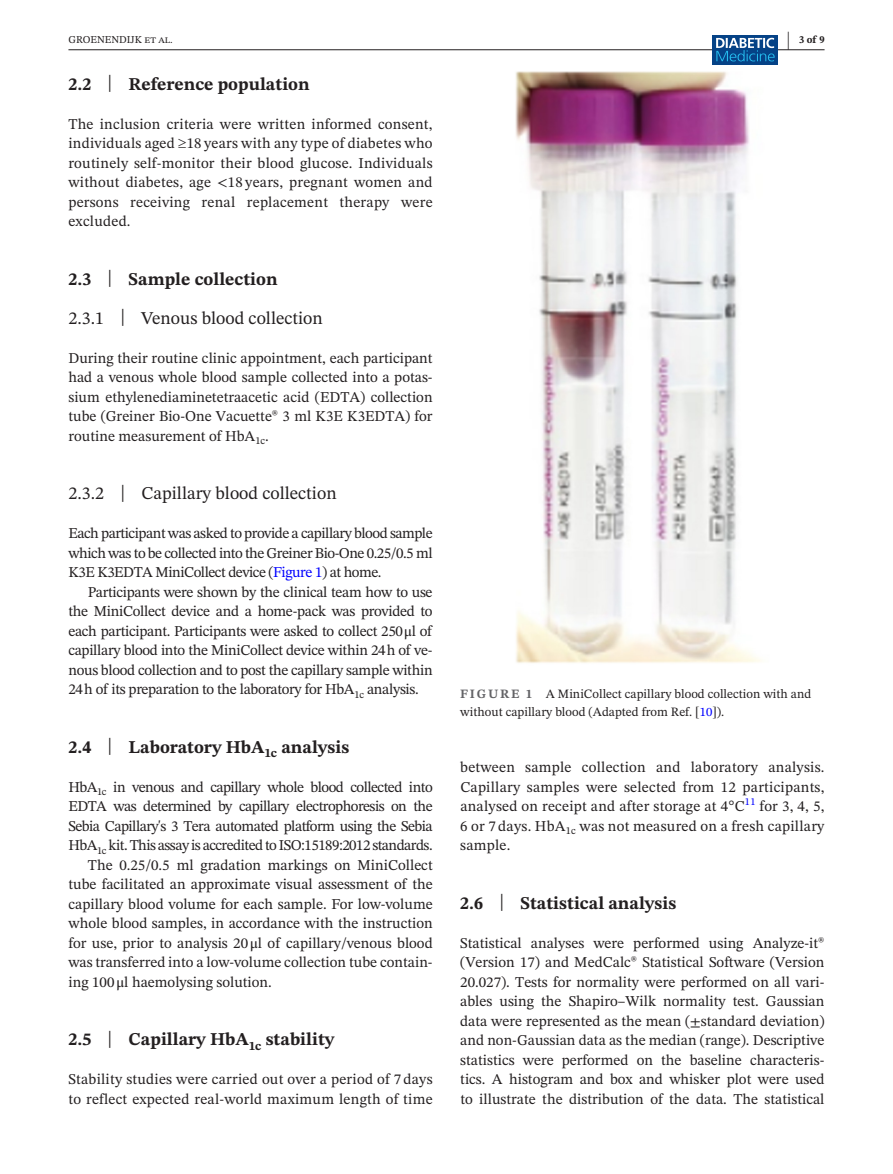
<style>
.page{position:relative;width:893px;height:1174px;background:#fff}
.page>*{position:absolute;margin:0;border:0;box-sizing:border-box;transform-origin:0 0}
.t1{font:700 21px "STIX Two Text";color:#231f20;scale:.42 1}
.t2{font:700 18px "STIX Two Text";color:#231f20}
.t3{font:18px/39px "STIX Two Text";color:#231f20}
.t4{font:15px/19.5px "STIX Two Text";color:#231f20;text-align:justify}
.t5{font:15px "STIX Two Text";letter-spacing:-.035em;color:#231f20}
.t6{font:12.75px/18px "STIX Two Text";color:#231f20}
.t7{font:10.5px "STIX Two Text";color:#231f20}
.t8{font:700 10.5px "STIX Two Text";color:#231f20}
.s1{font-weight:400;font-size:23.7px}
.s2{font-weight:700}
.s3{font-size:23.7px}
.s4{color:#00f}
.s5{font-family:"STIX"}
.s6{font-weight:700;color:#636366}
</style>
<div class="page">
<hr style="left:68px;top:49px;width:756px;height:1px;background:#231f20">
<div style="left:712px;top:35px;width:65px;height:30px;background:#054286"></div>
<svg style="left:716px;top:38px;width:59px;height:23px"></svg>
<img style="left:515px;top:71px;width:246px;height:592px">
<h1 class="t1" style="left:787px;top:24px;width:8px">|</h1>
<p class="t7" style="left:68px;top:32px;width:106px">GROENENDIJK et al.</p>
<p class="t8" style="left:799px;top:32px;width:27px">3 of 9</p>
<p class="t2" style="left:68px;top:71px;width:243px">2.2 <span class="s1">|</span> Reference population</p>
<p class="t4" style="left:68px;top:114px;width:366px">The inclusion criteria were written informed consent, individuals aged ≥18 years with any type of diabetes who routinely self-monitor their blood glucose. Individuals without diabetes, age &lt;18 years, pregnant women and persons receiving renal replacement therapy were excluded.</p>
<p class="t3" style="left:68px;top:259px;width:256px"><span class="s2">2.3</span> <span class="s3">|</span> <span class="s2">Sample collection<br></span>2.3.1 <span class="s3">|</span> Venous blood collection</p>
<p class="t4" style="left:68px;top:348px;width:366px">During their routine clinic appointment, each participant had a venous whole blood sample collected into a potas&shy;sium ethylenediaminetetraacetic acid (EDTA) collection tube (Greiner Bio-One Vacuette® 3 ml K3E K3EDTA) for routine measurement of HbA<sub>1c</sub>.</p>
<p class="t3" style="left:68px;top:473px;width:270px">2.3.2 <span class="s3">|</span> Capillary blood collection</p>
<p class="t4" style="left:68px;top:523px;width:366px">Each participant was asked to provide a capillary blood sample which was to be collected into the Greiner Bio-One 0.25/0.5 ml K3E K3EDTA MiniCollect device (<span class="s4">Figure 1</span>) at home.</p>
<p class="t4" style="left:68px;top:582px;width:366px;text-indent:20px">Participants were shown by the clinical team how to use the MiniCollect device and a home-pack was provided to each participant. Participants were asked to collect 250<span class="s5">μ</span>l of capillary blood into the MiniCollect device within 24h of ve&shy;nous blood collection and to post the capillary sample within 24h of its preparation to the laboratory for HbA<sub>1c</sub> analysis.</p>
<p class="t2" style="left:68px;top:734px;width:282px">2.4 <span class="s1">|</span> Laboratory HbA<sub>1c</sub> analysis</p>
<p class="t5" style="left:68px;top:776px;width:366px">HbA<sub>1c</sub> in venous and capillary whole blood collected into</p>
<p class="t5" style="left:68px;top:795px;width:366px">EDTA was determined by capillary electrophoresis on the</p>
<p class="t5" style="left:68px;top:815px;width:366px">Sebia Capillary's 3 Tera automated platform using the Sebia</p>
<p class="t5" style="left:69px;top:834px;width:366px">HbA<sub>1c</sub> kit. This assay is accredited to ISO:15189:2012 standards.</p>
<p class="t4" style="left:88px;top:855px;width:346px">The 0.25/0.5 ml gradation markings on MiniCollect</p>
<p class="t4" style="left:69px;top:874px;width:366px">tube facilitated an approximate visual assessment of the</p>
<p class="t4" style="left:69px;top:894px;width:366px">capillary blood volume for each sample. For low-volume</p>
<p class="t4" style="left:69px;top:913px;width:366px">whole blood samples, in accordance with the instruction</p>
<p class="t4" style="left:68px;top:933px;width:366px">for use, prior to analysis 20<span class="s5">μ</span>l of capillary/venous blood</p>
<p class="t4" style="left:69px;top:952px;width:366px">was transferred into a low-volume collection tube contain-</p>
<p class="t4" style="left:68px;top:972px;width:205px">ing 100<span class="s5">μ</span>l haemolysing solution.</p>
<p class="t2" style="left:68px;top:1026px;width:267px">2.5 <span class="s1">|</span> Capillary HbA<sub>1c</sub> stability</p>
<p class="t4" style="left:68px;top:1069px;width:366px">Stability studies were carried out over a period of 7 days to reflect expected real-world maximum length of time</p>
<p class="t6" style="left:460px;top:684px;width:352px"><span class="s6">FIGURE 1</span> A MiniCollect capillary blood collection with and without capillary blood (Adapted from Ref. [<span class="s4">10</span>]).</p>
<p class="t4" style="left:460px;top:757px;width:366px">between sample collection and laboratory analysis.<br>Capillary samples were selected from 12 participants, analysed on receipt and after storage at 4°C<sup>11</sup> for 3, 4, 5, 6 or 7 days. HbA<sub>1c</sub> was not measured on a fresh capillary sample.</p>
<p class="t2" style="left:460px;top:890px;width:217px">2.6 <span class="s1">|</span> Statistical analysis</p>
<p class="t4" style="left:460px;top:933px;width:366px">Statistical analyses were performed using Analyze-it® (Version 17) and MedCalc® Statistical Software (Version 20.027). Tests for normality were performed on all vari&shy;ables using the Shapiro–Wilk normality test. Gaussian data were represented as the mean (±standard deviation) and non-Gaussian data as the median (range). Descriptive statistics were performed on the baseline characteris&shy;tics. A histogram and box and whisker plot were used to illustrate the distribution of the data. The statistical</p>
</div>
